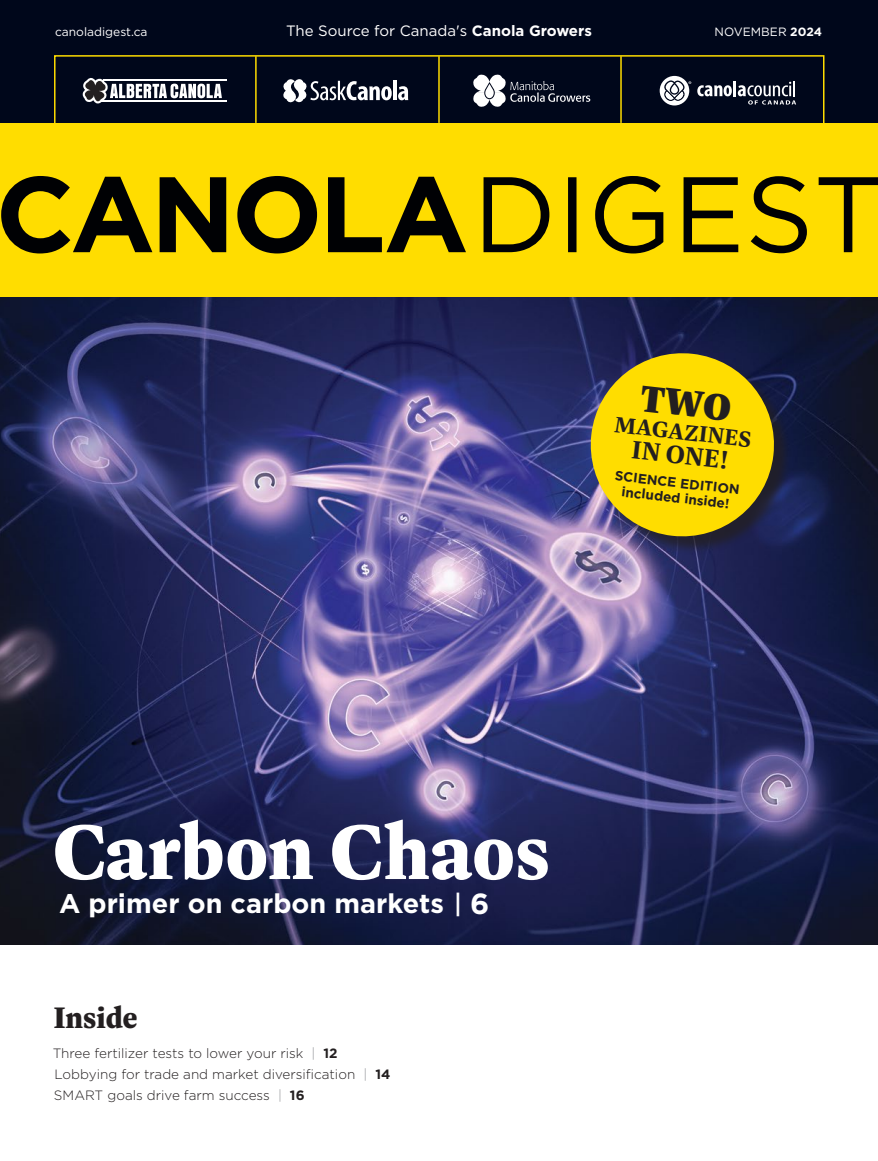
<style>
.page{position:relative;width:878px;height:1161px;background:#fff}
.page>*{position:absolute;margin:0;border:0;box-sizing:border-box;transform-origin:0 0}
.t1{font:800 78.3px "Dashiell Bright";letter-spacing:-.005em;color:#fff}
.t2{font:800 30px "Dashiell Bright";letter-spacing:-.005em;color:#231f20}
.t3{font:700 27px "Gotham";color:#fff}
.t4{font:700 25.5px "Dashiell Bright";color:#231f20}
.t5{font:700 22.5px "Dashiell Bright";color:#231f20}
.t6{font:15px "Gotham";color:#fff}
.t7{font:300 13.5px/21px "Gotham";color:#231f20}
.t8{font:700 13.5px/15px "Gotham";color:#231f20;text-align:center}
.t9{font:12px "Gotham";color:#fff}
.s1{font-weight:700}
.s2{font-weight:500;font-size:25.5px}
.s3{font-size:29.1px}
.s4{color:#939598}
</style>
<div class="page">
<div style="left:0;top:0;width:878px;height:123px;background:#00071b"></div>
<div style="left:54px;top:55px;width:770px;height:102px;border:1px solid #fd0"></div>
<div style="left:0;top:123px;width:878px;height:179px;background:#fd0"></div>
<hr style="left:393px;top:81px;width:4px;height:19px;background:#fff">
<svg style="left:398px;top:86px;width:10px;height:14px"></svg>
<svg style="left:283px;top:79px;width:108px;height:24px"></svg>
<svg style="left:473px;top:74px;width:117px;height:33px"></svg>
<svg style="left:697px;top:85px;width:34px;height:11px"></svg>
<hr style="left:733px;top:81px;width:3px;height:15px;background:#fff">
<svg style="left:737px;top:81px;width:59px;height:24px"></svg>
<svg style="left:659px;top:76px;width:32px;height:29px"></svg>
<hr style="left:103px;top:80px;width:123px;height:1px;background:#fff">
<hr style="left:100px;top:101px;width:126px;height:1px;background:#fff">
<svg style="left:82px;top:78px;width:140px;height:25px"></svg>
<hr style="left:620px;top:56px;width:1px;height:67px;background:#fd0">
<hr style="left:438px;top:56px;width:1px;height:67px;background:#fd0">
<hr style="left:255px;top:56px;width:1px;height:67px;background:#fd0">
<svg style="left:1px;top:176px;width:877px;height:77px"></svg>
<img style="left:0;top:298px;width:878px;height:647px">
<div style="left:593px;top:356px;width:199px;height:199px;background:#231f20;opacity:.75"></div>
<svg style="left:585px;top:348px;width:194px;height:193px;background:#c2aa1c"></svg>
<p class="t9" style="left:55px;top:24px;width:94px">canoladigest.ca</p>
<p class="t6" style="left:286px;top:21px;width:307px">The Source for Canada's <span class="s1">Canola Growers</span></p>
<p class="t9" style="left:714px;top:24px;width:109px">NOVEMBER <span class="s1">2024</span></p>
<h3 class="t5" style="left:616px;top:411px;width:139px;rotate:6deg">MAGAZINES</h3>
<h3 class="t4" style="left:634px;top:433px;width:99px;rotate:7deg">IN ONE!</h3>
<p class="t8" style="left:615px;top:469px;width:127px;rotate:6deg">SCIENCE EDITION included inside!</p>
<h1 class="t1" style="left:52px;top:803px;width:499px">Carbon Chaos</h1>
<h3 class="t3" style="left:59px;top:885px;width:432px">A primer on carbon markets <span class="s2">|</span> <span class="s3">6</span></h3>
<h2 class="t2" style="left:53px;top:999px;width:86px">Inside</h2>
<p class="t7" style="left:53px;top:1043px;width:339px">Three fertilizer tests to lower your risk <span class="s4">|</span> <span class="s1">12<br></span>Lobbying for trade and market diversification <span class="s4">|</span> <span class="s1">14<br></span>SMART goals drive farm success <span class="s4">|</span> <span class="s1">16</span></p>
</div>
